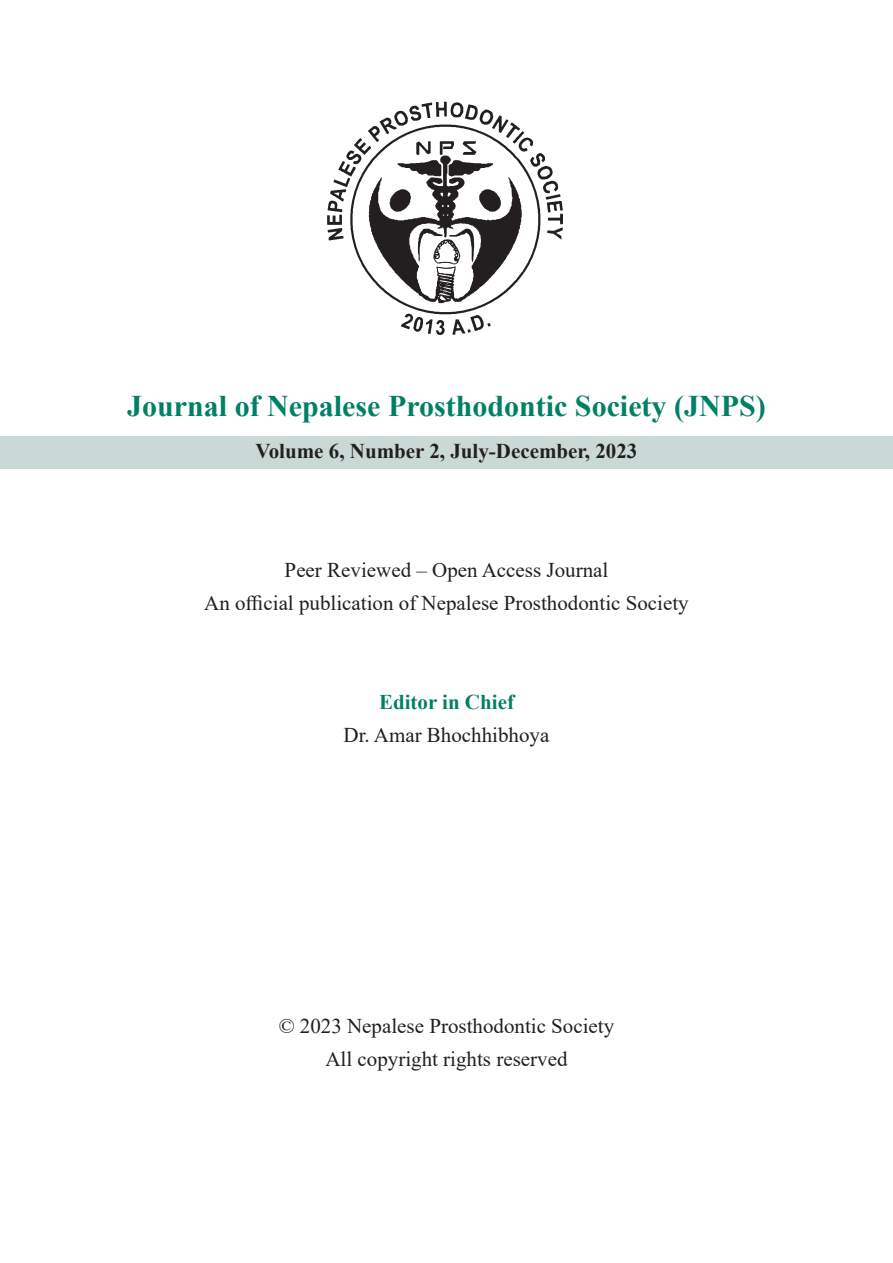
<style>
.page{position:relative;width:893px;height:1263px;background:#fff}
.page>*{position:absolute;margin:0;border:0;box-sizing:border-box;transform-origin:0 0}
.t1{font:700 30px "Times New Roman";color:#018066}
.t2{font:21px/33px "Times New Roman";color:#231f20;text-align:center}
.t3{font:700 21px "Times New Roman";color:#231f20}
.t4{font:700 21px "Times New Roman";color:#018066}
</style>
<div class="page">
<div style="left:0;top:436px;width:893px;height:32px;background:#cad9d5"></div>
<img style="left:327px;top:101px;width:236px;height:234px">
<h1 class="t1" style="left:127px;top:384px;width:640px">Journal of Nepalese Prosthodontic Society (JNPS)</h1>
<p class="t3" style="left:256px;top:435px;width:383px">Volume 6, Number 2, July-December, 2023</p>
<p class="t2" style="left:204px;top:552px;width:486px">Peer Reviewed – Open Access Journal<br>An official publication of Nepalese Prosthodontic Society</p>
<p class="t4" style="left:379px;top:686px;width:136px">Editor in Chief</p>
<p class="t2" style="left:344px;top:717px;width:207px">Dr. Amar Bhochhibhoya</p>
<p class="t2" style="left:279px;top:1008px;width:337px">© 2023 Nepalese Prosthodontic Society<br>All copyright rights reserved</p>
</div>
